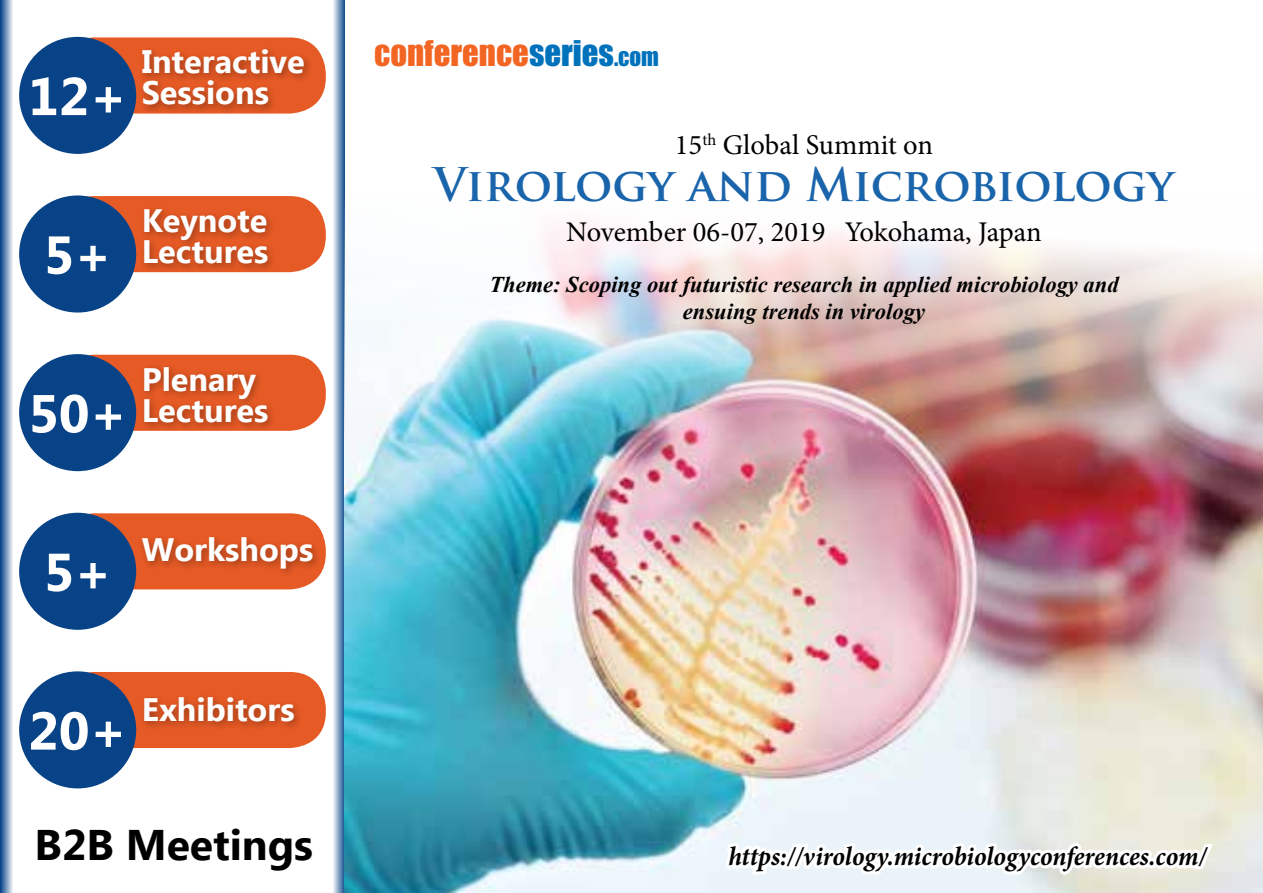
<style>
.page{position:relative;width:1263px;height:893px;background:#fff}
.page>*{position:absolute;margin:0;border:0;box-sizing:border-box;transform-origin:0 0}
.t1{font:700 53.25px "Ebrima";color:#fff}
.t2{font:700 45.15px "Trajan Pro";letter-spacing:-.005em;color:#1a64ab}
.t3{font:700 42.75px "Ebrima";color:#000}
.t4{font:32.7px "Impact";color:#f26522}
.t5{font:700 32.4px/30.9px "Ebrima";color:#fff}
.t6{font:28.5px "Minion Pro";letter-spacing:-.005em;color:#000}
.t7{font:italic 700 26.85px "Minion Pro";letter-spacing:-.005em;color:#000;scale:.95 1}
.t8{font:italic 700 22.5px/27px "Times New Roman";color:#000;text-align:center}
.s1{color:#0072bc}
.s2{font-size:22.95px;color:#0072bc}
</style>
<div class="page">
<div style="left:58px;top:37px;width:268px;height:77px;background:#e65a25;border-radius:36px"></div>
<div style="left:19px;top:37px;width:117px;height:117px;background:#084388;border-radius:50%"></div>
<div style="left:138px;top:45px;width:176px;height:70px;background:#000;opacity:.3"></div>
<div style="left:58px;top:196px;width:268px;height:76px;background:#e65a25;border-radius:36px"></div>
<div style="left:19px;top:195px;width:117px;height:118px;background:#084388;border-radius:50%"></div>
<div style="left:140px;top:205px;width:137px;height:68px;background:#000;opacity:.3"></div>
<div style="left:58px;top:355px;width:268px;height:76px;background:#e65a25;border-radius:36px"></div>
<div style="left:19px;top:354px;width:117px;height:117px;background:#084388;border-radius:50%"></div>
<div style="left:140px;top:362px;width:137px;height:70px;background:#000;opacity:.3"></div>
<div style="left:58px;top:513px;width:268px;height:76px;background:#e65a25;border-radius:36px"></div>
<div style="left:19px;top:513px;width:117px;height:117px;background:#084388;border-radius:50%"></div>
<div style="left:138px;top:533px;width:184px;height:45px;background:#000;opacity:.3"></div>
<div style="left:58px;top:672px;width:268px;height:76px;background:#e65a25;border-radius:36px"></div>
<div style="left:19px;top:671px;width:117px;height:117px;background:#084388;border-radius:50%"></div>
<div style="left:140px;top:693px;width:164px;height:38px;background:#000;opacity:.3"></div>
<svg style="left:0;top:0;width:13px;height:893px;background:#7a99be"></svg>
<svg style="left:333px;top:0;width:12px;height:893px;background:#8da8c8"></svg>
<img style="left:345px;top:223px;width:918px;height:670px">
<svg style="left:722px;top:839px;width:494px;height:54px"></svg>
<h1 class="t1" style="left:28px;top:57px;width:100px">12+</h1>
<h3 class="t5" style="left:142px;top:48px;width:165px">Interactive<br>Sessions</h3>
<h1 class="t1" style="left:44px;top:215px;width:70px">5+</h1>
<h3 class="t5" style="left:142px;top:207px;width:128px">Keynote<br>Lectures</h3>
<h1 class="t1" style="left:28px;top:374px;width:100px">50+</h1>
<h3 class="t5" style="left:142px;top:365px;width:128px">Plenary<br>Lectures</h3>
<h1 class="t1" style="left:44px;top:532px;width:70px">5+</h1>
<h3 class="t5" style="left:142px;top:536px;width:173px">Workshops</h3>
<h1 class="t1" style="left:28px;top:691px;width:100px">20+</h1>
<h3 class="t5" style="left:142px;top:696px;width:154px">Exhibitors</h3>
<h3 class="t3" style="left:35px;top:813px;width:280px">B2B Meetings</h3>
<h3 class="t4" style="left:374px;top:28px;width:286px">CONFERENCE<span class="s1">SERIES</span><span class="s2">.COM</span></h3>
<p class="t6" style="left:675px;top:126px;width:259px">15<sup>th</sup> Global Summit on</p>
<h2 class="t2" style="left:434px;top:156px;width:741px">Virology and Microbiology</h2>
<p class="t6" style="left:566px;top:213px;width:477px">November 06-07, 2019 Yokohama, Japan</p>
<p class="t8" style="left:489px;top:271px;width:631px">Theme: Scoping out futuristic research in applied microbiology and ensuing trends in virology</p>
<p class="t7" style="left:728px;top:837px;width:505px">https://virology.microbiologyconferences.com/</p>
</div>
